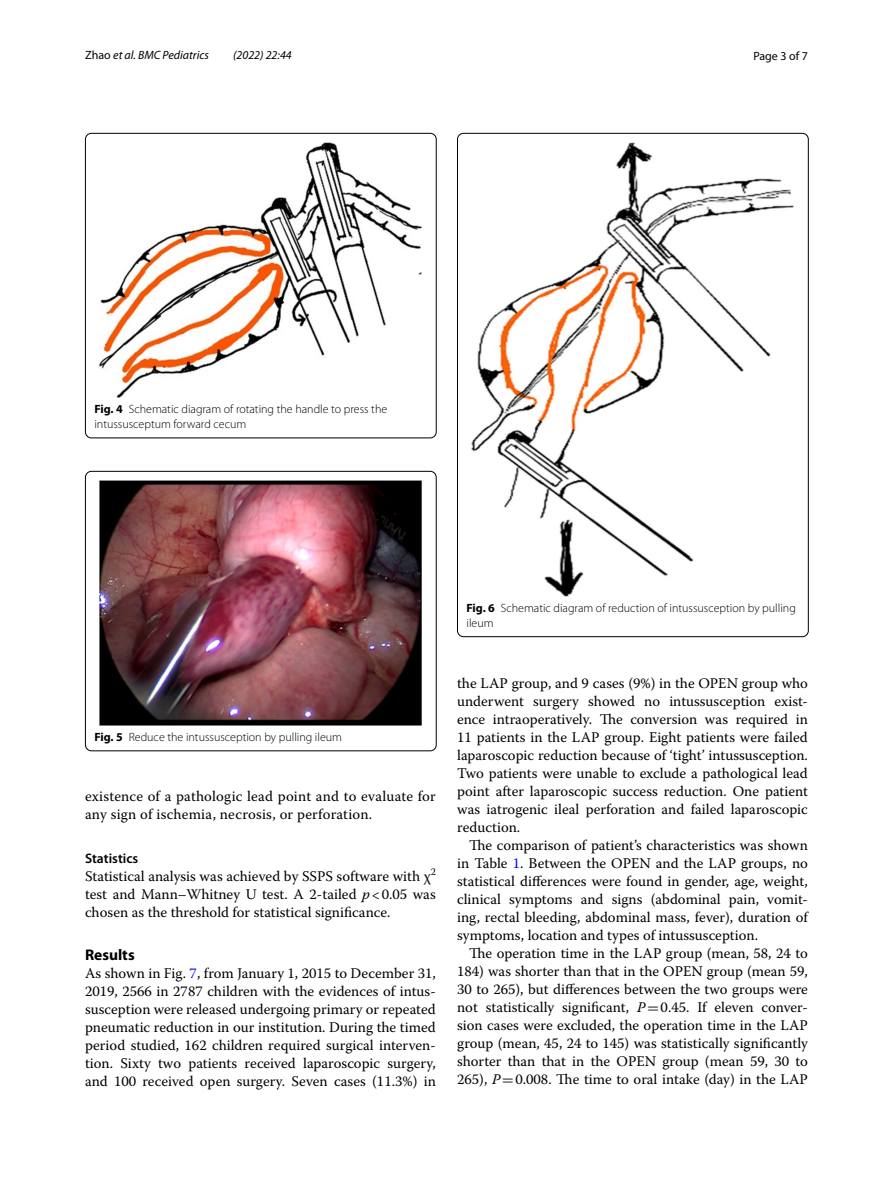
<style>
.page{position:relative;width:893px;height:1187px;background:#fff}
.page>*{position:absolute;margin:0;border:0;box-sizing:border-box;transform-origin:0 0}
.t1{font:700 15.45px "Myriad Pro";color:#000}
.t2{font:14.7px/18px "Warnock Pro";color:#000;text-align:justify}
.t3{font:600 13.8px "Myriad Pro";color:#000}
.t4{font:300 12px/15px "Myriad Pro";color:#000}
.t5{font:italic 12px "Myriad Pro";color:#000}
.t6{font:12px "Myriad Pro";color:#000}
.s1{font-style:normal}
.s2{font-weight:700}
.s3{font-style:italic}
.s4{color:#00f}
.s5{font-family:"MTSY"}
</style>
<div class="page">
<img style="left:100px;top:142px;width:322px;height:255px">
<div style="left:85px;top:133px;width:351px;height:305px;border:1px solid #000;border-radius:6px"></div>
<img style="left:100px;top:480px;width:322px;height:245px">
<div style="left:85px;top:471px;width:351px;height:280px;border:1px solid #000;border-radius:6px"></div>
<img style="left:472px;top:142px;width:322px;height:454px">
<p class="t5" style="left:85px;top:48px;width:126px"><span class="s1">Zhao</span> et al. BMC Pediatrics</p>
<p class="t5" style="left:233px;top:48px;width:60px">(2022) 22:44</p>
<p class="t6" style="left:753px;top:48px;width:56px">Page 3 of 7</p>
<p class="t4" style="left:94px;top:401px;width:294px"><span class="s2">Fig. 4</span> Schematic diagram of rotating the handle to press the intussusceptum forward cecum</p>
<p class="t4" style="left:94px;top:729px;width:249px"><span class="s2">Fig. 5</span> Reduce the intussusception by pulling ileum</p>
<p class="t2" style="left:85px;top:786px;width:352px">existence of a pathologic lead point and to evaluate for any sign of ischemia, necrosis, or perforation.</p>
<p class="t3" style="left:85px;top:849px;width:55px">Statistics</p>
<p class="t2" style="left:85px;top:866px;width:352px">Statistical analysis was achieved by SSPS software with χ<sup>2 </sup>test and Mann–Whitney U test. A 2-tailed <span class="s3">p</span>&lt;0.05 was chosen as the threshold for statistical significance.</p>
<p class="t1" style="left:85px;top:944px;width:51px">Results</p>
<p class="t2" style="left:85px;top:963px;width:352px">As shown in Fig. <span class="s4">7</span>, from January 1, 2015 to December 31, 2019, 2566 in 2787 children with the evidences of intus&shy;susception were released undergoing primary or repeated pneumatic reduction in our institution. During the timed period studied, 162 children required surgical interven&shy;tion. Sixty two patients received laparoscopic surgery, and 100 received open surgery. Seven cases (11.3%) in</p>
<p class="t4" style="left:466px;top:600px;width:331px"><span class="s2">Fig. 6</span> Schematic diagram of reduction of intussusception by pulling ileum</p>
<p class="t2" style="left:457px;top:674px;width:352px">the LAP group, and 9 cases (9%) in the OPEN group who underwent surgery showed no intussusception exist&shy;ence intraoperatively. The conversion was required in 11 patients in the LAP group. Eight patients were failed laparoscopic reduction because of ‘tight’ intussusception.<br>Two patients were unable to exclude a pathological lead point after laparoscopic success reduction. One patient was iatrogenic ileal perforation and failed laparoscopic reduction.</p>
<p class="t2" style="left:457px;top:836px;width:352px;text-indent:12px">The comparison of patient’s characteristics was shown in Table <span class="s4">1</span>. Between the OPEN and the LAP groups, no statistical differences were found in gender, age, weight, clinical symptoms and signs (abdominal pain, vomit&shy;ing, rectal bleeding, abdominal mass, fever), duration of symptoms, location and types of intussusception.</p>
<p class="t2" style="left:457px;top:944px;width:352px;text-indent:12px">The operation time in the LAP group (mean, 58, 24 to 184) was shorter than that in the OPEN group (mean 59, 30 to 265), but differences between the two groups were not statistically significant, <span class="s3">P</span><span class="s5">=</span>0.45. If eleven conver&shy;sion cases were excluded, the operation time in the LAP group (mean, 45, 24 to 145) was statistically significantly shorter than that in the OPEN group (mean 59, 30 to 265), <span class="s3">P</span><span class="s5">=</span>0.008. The time to oral intake (day) in the LAP</p>
</div>
